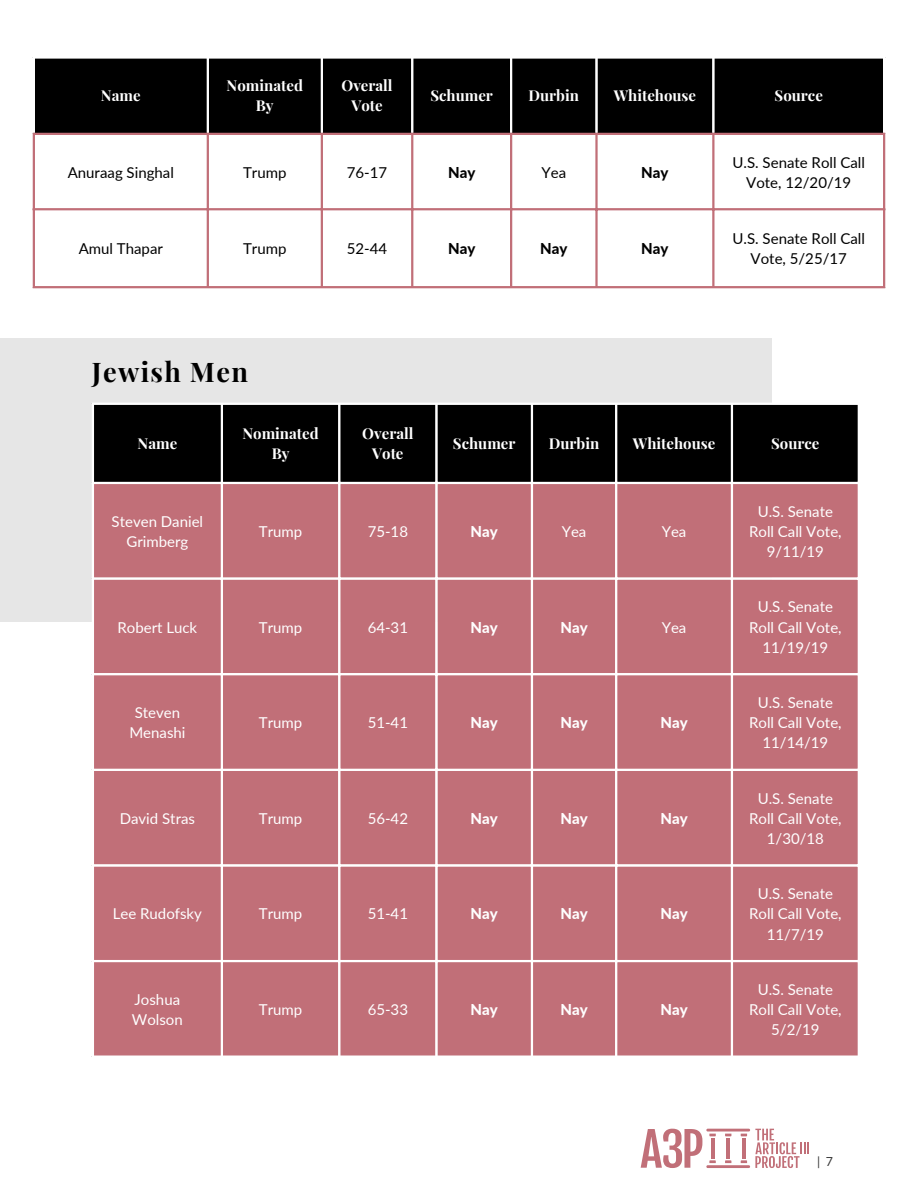
<style>
.page{position:relative;width:918px;height:1188px;background:#fff}
.page>*{position:absolute;margin:0;border:0;box-sizing:border-box;transform-origin:0 0}
.t1{font:700 27.15px "Playfair Display";letter-spacing:.05em;color:#000}
.t2{font:15px/20.2px "Lato";color:#fff;text-align:center}
.t3{font:700 15px/20.2px "Playfair Display";color:#fff;text-align:center}
.t4{font:15px/20.2px "Lato";color:#000;text-align:center}
.t5{font:800 15px "Lato";color:#fff}
.t6{font:800 15px "Lato";color:#000}
.t7{font:12.45px "Lato";color:#373737}
</style>
<div class="page">
<svg style="left:641px;top:1129px;width:168px;height:39px"></svg>
<div style="left:35px;top:58px;width:848px;height:75px;background:#000"></div>
<hr style="left:207px;top:58px;width:2px;height:75px;background:#fff">
<hr style="left:321px;top:58px;width:2px;height:75px;background:#fff">
<hr style="left:411px;top:58px;width:2px;height:75px;background:#fff">
<hr style="left:510px;top:58px;width:2px;height:75px;background:#fff">
<hr style="left:595px;top:58px;width:3px;height:75px;background:#fff">
<hr style="left:712px;top:58px;width:3px;height:75px;background:#fff">
<hr style="left:33px;top:135px;width:2px;height:151px;background:#c16f78">
<hr style="left:207px;top:135px;width:2px;height:151px;background:#c16f78">
<hr style="left:321px;top:135px;width:2px;height:151px;background:#c16f78">
<hr style="left:411px;top:135px;width:2px;height:151px;background:#c16f78">
<hr style="left:510px;top:135px;width:2px;height:151px;background:#c16f78">
<hr style="left:595px;top:135px;width:3px;height:151px;background:#c16f78">
<hr style="left:712px;top:135px;width:3px;height:151px;background:#c16f78">
<hr style="left:883px;top:135px;width:2px;height:151px;background:#c16f78">
<hr style="left:33px;top:133px;width:852px;height:2px;background:#c16f78">
<hr style="left:33px;top:208px;width:852px;height:2px;background:#c16f78">
<hr style="left:33px;top:286px;width:852px;height:2px;background:#c16f78">
<div style="left:0;top:338px;width:772px;height:284px;background:#e6e6e6"></div>
<div style="left:94px;top:405px;width:764px;height:77px;background:#000"></div>
<div style="left:94px;top:484px;width:764px;height:572px;background:#c16f78"></div>
<hr style="left:92px;top:405px;width:2px;height:651px;background:#fff">
<hr style="left:221px;top:405px;width:2px;height:651px;background:#fff">
<hr style="left:338px;top:405px;width:2px;height:651px;background:#fff">
<hr style="left:435px;top:405px;width:3px;height:651px;background:#fff">
<hr style="left:531px;top:405px;width:2px;height:651px;background:#fff">
<hr style="left:615px;top:405px;width:2px;height:651px;background:#fff">
<hr style="left:731px;top:405px;width:2px;height:651px;background:#fff">
<hr style="left:92px;top:403px;width:768px;height:2px;background:#fff">
<hr style="left:92px;top:482px;width:768px;height:2px;background:#fff">
<hr style="left:92px;top:577px;width:768px;height:3px;background:#fff">
<hr style="left:92px;top:673px;width:768px;height:2px;background:#fff">
<hr style="left:92px;top:769px;width:768px;height:2px;background:#fff">
<hr style="left:92px;top:864px;width:768px;height:3px;background:#fff">
<hr style="left:92px;top:960px;width:768px;height:2px;background:#fff">
<p class="t3" style="left:101px;top:85px;width:41px">Name</p>
<p class="t3" style="left:227px;top:75px;width:78px">Nominated<br>By</p>
<p class="t3" style="left:341px;top:75px;width:53px">Overall<br>Vote</p>
<p class="t3" style="left:430px;top:85px;width:64px">Schumer</p>
<p class="t3" style="left:529px;top:85px;width:52px">Durbin</p>
<p class="t3" style="left:614px;top:85px;width:84px">Whitehouse</p>
<p class="t3" style="left:775px;top:85px;width:50px">Source</p>
<p class="t4" style="left:68px;top:162px;width:108px">Anuraag Singhal</p>
<p class="t4" style="left:243px;top:162px;width:45px">Trump</p>
<p class="t4" style="left:347px;top:162px;width:42px">76-17</p>
<p class="t6" style="left:448px;top:163px;width:29px">Nay</p>
<p class="t4" style="left:541px;top:162px;width:26px">Yea</p>
<p class="t6" style="left:641px;top:163px;width:29px">Nay</p>
<p class="t4" style="left:733px;top:152px;width:134px">U.S. Senate Roll Call<br>Vote, 12/20/19</p>
<p class="t4" style="left:79px;top:238px;width:86px">Amul Thapar</p>
<p class="t4" style="left:243px;top:238px;width:45px">Trump</p>
<p class="t4" style="left:347px;top:238px;width:42px">52-44</p>
<p class="t6" style="left:448px;top:239px;width:29px">Nay</p>
<p class="t6" style="left:540px;top:239px;width:29px">Nay</p>
<p class="t6" style="left:641px;top:239px;width:29px">Nay</p>
<p class="t4" style="left:733px;top:228px;width:134px">U.S. Senate Roll Call<br>Vote, 5/25/17</p>
<p class="t1" style="left:92px;top:353px;width:158px">Jewish Men</p>
<p class="t3" style="left:138px;top:432px;width:41px">Name</p>
<p class="t3" style="left:242px;top:422px;width:78px">Nominated<br>By</p>
<p class="t3" style="left:362px;top:422px;width:53px">Overall<br>Vote</p>
<p class="t3" style="left:453px;top:432px;width:64px">Schumer</p>
<p class="t3" style="left:549px;top:432px;width:52px">Durbin</p>
<p class="t3" style="left:633px;top:432px;width:84px">Whitehouse</p>
<p class="t3" style="left:771px;top:432px;width:50px">Source</p>
<p class="t2" style="left:112px;top:511px;width:93px">Steven Daniel<br>Grimberg</p>
<p class="t2" style="left:259px;top:521px;width:45px">Trump</p>
<p class="t2" style="left:368px;top:521px;width:42px">75-18</p>
<p class="t5" style="left:471px;top:522px;width:29px">Nay</p>
<p class="t2" style="left:562px;top:521px;width:26px">Yea</p>
<p class="t2" style="left:662px;top:521px;width:26px">Yea</p>
<p class="t2" style="left:118px;top:617px;width:81px">Robert Luck</p>
<p class="t2" style="left:259px;top:617px;width:45px">Trump</p>
<p class="t2" style="left:368px;top:617px;width:42px">64-31</p>
<p class="t5" style="left:471px;top:618px;width:29px">Nay</p>
<p class="t5" style="left:560px;top:618px;width:29px">Nay</p>
<p class="t2" style="left:662px;top:617px;width:26px">Yea</p>
<p class="t2" style="left:129px;top:702px;width:58px">Steven<br>Menashi</p>
<p class="t2" style="left:259px;top:712px;width:45px">Trump</p>
<p class="t2" style="left:368px;top:712px;width:42px">51-41</p>
<p class="t5" style="left:471px;top:713px;width:29px">Nay</p>
<p class="t5" style="left:560px;top:713px;width:29px">Nay</p>
<p class="t5" style="left:660px;top:713px;width:29px">Nay</p>
<p class="t2" style="left:120px;top:808px;width:77px">David Stras</p>
<p class="t2" style="left:259px;top:808px;width:45px">Trump</p>
<p class="t2" style="left:368px;top:808px;width:42px">56-42</p>
<p class="t5" style="left:471px;top:809px;width:29px">Nay</p>
<p class="t5" style="left:560px;top:809px;width:29px">Nay</p>
<p class="t5" style="left:660px;top:809px;width:29px">Nay</p>
<p class="t2" style="left:113px;top:904px;width:91px">Lee Rudofsky</p>
<p class="t2" style="left:259px;top:904px;width:45px">Trump</p>
<p class="t2" style="left:368px;top:904px;width:42px">51-41</p>
<p class="t5" style="left:471px;top:905px;width:29px">Nay</p>
<p class="t5" style="left:560px;top:905px;width:29px">Nay</p>
<p class="t5" style="left:660px;top:905px;width:29px">Nay</p>
<p class="t2" style="left:132px;top:989px;width:52px;text-align:left">Joshua<br>Wolson</p>
<p class="t2" style="left:259px;top:999px;width:45px">Trump</p>
<p class="t2" style="left:368px;top:999px;width:42px">65-33</p>
<p class="t5" style="left:471px;top:1000px;width:29px">Nay</p>
<p class="t5" style="left:560px;top:1000px;width:29px">Nay</p>
<p class="t5" style="left:660px;top:1000px;width:29px">Nay</p>
<p class="t2" style="left:749px;top:501px;width:94px">U.S. Senate<br>Roll Call Vote,<br>9/11/19</p>
<p class="t2" style="left:749px;top:596px;width:94px">U.S. Senate<br>Roll Call Vote,<br>11/19/19</p>
<p class="t2" style="left:749px;top:692px;width:94px">U.S. Senate<br>Roll Call Vote,<br>11/14/19</p>
<p class="t2" style="left:749px;top:788px;width:94px">U.S. Senate<br>Roll Call Vote,<br>1/30/18</p>
<p class="t2" style="left:749px;top:883px;width:94px">U.S. Senate<br>Roll Call Vote,<br>11/7/19</p>
<p class="t2" style="left:749px;top:979px;width:94px">U.S. Senate<br>Roll Call Vote,<br>5/2/19</p>
<p class="t7" style="left:817px;top:1153px;width:18px">| 7</p>
</div>
